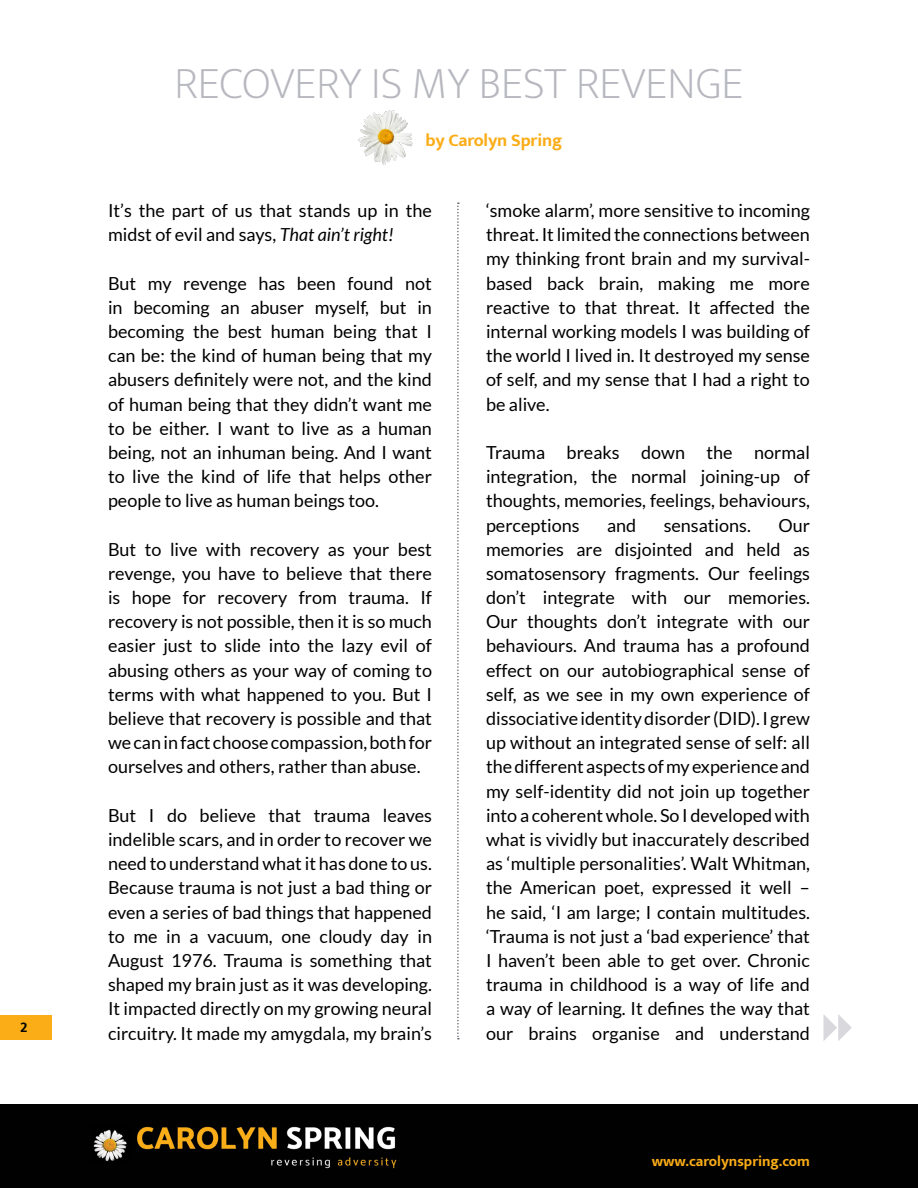
<style>
.page{position:relative;width:918px;height:1188px;background:#fff}
.page>*{position:absolute;margin:0;border:0;box-sizing:border-box;transform-origin:0 0}
.t1{font:200 45px "Mukta";color:#b7b8bf}
.t2{font:18px/24.2px "Lato";color:#000;text-align:justify}
.t3{font:700 18px "Mukta";letter-spacing:-.01em;color:#fbad18}
.t4{font:700 15px "Mukta";color:#fbad18}
.t5{font:700 15px "Mukta";color:#000}
.s1{font-style:italic}
</style>
<div class="page">
<svg style="left:457px;top:203px;width:2px;height:837px"></svg>
<img style="left:358px;top:110px;width:55px;height:55px">
<div style="left:0;top:1104px;width:918px;height:84px;background:#010101"></div>
<img style="left:93px;top:1126px;width:304px;height:43px">
<svg style="left:824px;top:1014px;width:28px;height:27px"></svg>
<div style="left:0;top:1015px;width:51px;height:25px;background:#fbad18"></div>
<p class="t5" style="left:20px;top:1018px;width:9px">2</p>
<h1 class="t1" style="left:175px;top:47px;width:570px">RECOVERY IS MY BEST REVENGE</h1>
<p class="t3" style="left:425px;top:129px;width:138px">by Carolyn Spring</p>
<p class="t2" style="left:108px;top:198px;width:325px">It’s the part of us that stands up in the midst of evil and says, <span class="s1">That ain’t right!</span></p>
<p class="t2" style="left:108px;top:271px;width:326px">But my revenge has been found not in becoming an abuser myself, but in becoming the best human being that I can be: the kind of human being that my abusers definitely were not, and the kind of human being that they didn’t want me to be either. I want to live as a human being, not an inhuman being. And I want to live the kind of life that helps other people to live as human beings too.</p>
<p class="t2" style="left:108px;top:537px;width:326px">But to live with recovery as your best revenge, you have to believe that there is hope for recovery from trauma. If recovery is not possible, then it is so much easier just to slide into the lazy evil of abusing others as your way of coming to terms with what happened to you. But I believe that recovery is possible and that we can in fact choose compassion, both for ourselves and others, rather than abuse.</p>
<p class="t2" style="left:108px;top:803px;width:326px">But I do believe that trauma leaves indelible scars, and in order to recover we need to understand what it has done to us.<br>Because trauma is not just a bad thing or even a series of bad things that happened to me in a vacuum, one cloudy day in August 1976. Trauma is something that shaped my brain just as it was developing.<br>It impacted directly on my growing neural circuitry. It made my amygdala, my brain’s</p>
<p class="t2" style="left:486px;top:198px;width:326px">‘smoke alarm’, more sensitive to incoming threat. It limited the connections between my thinking front brain and my survival&shy;based back brain, making me more reactive to that threat. It affected the internal working models I was building of the world I lived in. It destroyed my sense of self, and my sense that I had a right to be alive.</p>
<p class="t2" style="left:486px;top:440px;width:326px">Trauma breaks down the normal integration, the normal joining-up of thoughts, memories, feelings, behaviours, perceptions</p>
<p class="t2" style="left:607px;top:513px;width:31px">and</p>
<p class="t2" style="left:664px;top:513px;width:89px">sensations.</p>
<p class="t2" style="left:486px;top:513px;width:326px;text-indent:292px">Our memories are disjointed and held as somatosensory fragments. Our feelings don’t integrate with our memories.<br>Our thoughts don’t integrate with our behaviours. And trauma has a profound effect on our autobiographical sense of self, as we see in my own experience of dissociative identity disorder (DID). I grew up without an integrated sense of self: all the different aspects of my experience and my self-identity did not join up together into a coherent whole. So I developed with what is vividly but inaccurately described as ‘multiple personalities’. Walt Whitman, the American poet, expressed it well – he said, ‘I am large; I contain multitudes. ‘Trauma is not just a ‘bad experience’ that I haven’t been able to get over. Chronic trauma in childhood is a way of life and a way of learning. It defines the way that our brains organise and understand</p>
<p class="t4" style="left:652px;top:1152px;width:160px">www.carolynspring.com</p>
</div>
